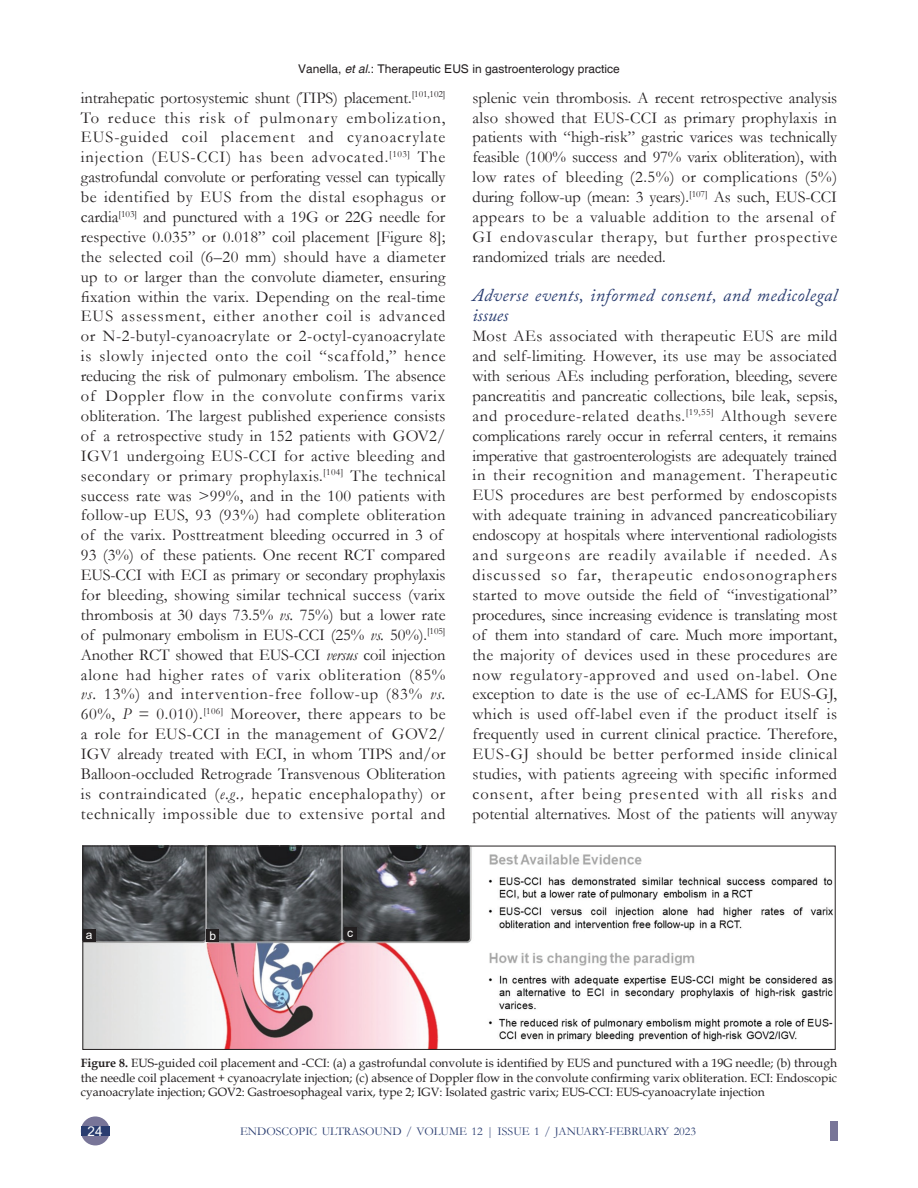
<style>
.page{position:relative;width:918px;height:1188px;background:#fff}
.page>*{position:absolute;margin:0;border:0;box-sizing:border-box;transform-origin:0 0}
.t1{font:italic 18px/20px "Adobe Caslon Pro";letter-spacing:.02em;color:#2a3d70}
.TX{font:16.5px/20px "Garamond";letter-spacing:.015em;color:#231f20}
.t2{font:13.5px "Arial";color:#fff}
.FGC{font:12px/14.4px "Book Antiqua";color:#231f20;text-align:justify}
.t3{font:12px "Garamond";color:#2a3d70}
.t4{font:12px "Helvetica";color:#231f20}
.LABEL{font:12px "Arial";color:#fff}
.s1{font-style:italic}
.s2{font-weight:700}
</style>
<div class="page">
<div style="left:81px;top:1116px;width:29px;height:29px;background:#787598;border-radius:50%"></div>
<div style="left:81px;top:1126px;width:28px;height:10px;background:#2a3d70"></div>
<div style="left:830px;top:1122px;width:7px;height:19px;background:#787598"></div>
<img style="left:85px;top:848px;width:748px;height:200px">
<div style="left:83px;top:846px;width:752px;height:204px;border:1px solid #231f20"></div>
<div style="left:344px;top:927px;width:13px;height:13px;background:#231f20"></div>
<div style="left:206px;top:929px;width:13px;height:13px;background:#231f20"></div>
<div style="left:83px;top:929px;width:12px;height:13px;background:#231f20"></div>
<p class="t4" style="left:298px;top:62px;width:323px">Vanella, <span class="s1">et al</span>.: Therapeutic EUS in gastroenterology practice</p>
<p class="TX" style="left:81px;top:87px;width:366px">intrahepatic portosystemic shunt (TIPS) placement.<sup>[101,102] </sup>To reduce this risk of pulmonary embolization, EUS‑guided coil placement and cyanoacrylate injection (EUS‑CCI) has been advocated.<sup>[103]</sup> The gastrofundal convolute or perforating vessel can typically be identified by EUS from the distal esophagus or cardia<sup>[103]</sup> and punctured with a 19G or 22G needle for respective 0.035” or 0.018” coil placement [Figure 8]; the selected coil (6–20 mm) should have a diameter up to or larger than the convolute diameter, ensuring fixation within the varix. Depending on the real‑time EUS assessment, either another coil is advanced or N‑2‑butyl‑cyanoacrylate or 2‑octyl‑cyanoacrylate is slowly injected onto the coil “scaffold,” hence reducing the risk of pulmonary embolism. The absence of Doppler flow in the convolute confirms varix obliteration. The largest published experience consists of a retrospective study in 152 patients with GOV2/ IGV1 undergoing EUS‑CCI for active bleeding and secondary or primary prophylaxis.<sup>[104]</sup> The technical success rate was &gt;99%, and in the 100 patients with follow‑up EUS, 93 (93%) had complete obliteration of the varix. Posttreatment bleeding occurred in 3 of 93 (3%) of these patients. One recent RCT compared EUS‑CCI with ECI as primary or secondary prophylaxis for bleeding, showing similar technical success (varix thrombosis at 30 days 73.5% <span class="s1">vs.</span> 75%) but a lower rate of pulmonary embolism in EUS‑CCI (25% <span class="s1">vs.</span> 50%).<sup>[105] </sup>Another RCT showed that EUS‑CCI <span class="s1">versus</span> coil injection alone had higher rates of varix obliteration (85% <span class="s1">vs.</span> 13%) and intervention‑free follow‑up (83% <span class="s1">vs.<br></span>60%, <span class="s1">P</span> = 0.010).<sup>[106]</sup> Moreover, there appears to be a role for EUS‑CCI in the management of GOV2/ IGV already treated with ECI, in whom TIPS and/or Balloon-occluded Retrograde Transvenous Obliteration is contraindicated (<span class="s1">e.g.,</span> hepatic encephalopathy) or technically impossible due to extensive portal and</p>
<p class="TX" style="left:472px;top:87px;width:366px">splenic vein thrombosis. A recent retrospective analysis also showed that EUS‑CCI as primary prophylaxis in patients with “high‑risk” gastric varices was technically feasible (100% success and 97% varix obliteration), with low rates of bleeding (2.5%) or complications (5%) during follow‑up (mean: 3 years).<sup>[107]</sup> As such, EUS‑CCI appears to be a valuable addition to the arsenal of GI endovascular therapy, but further prospective randomized trials are needed.</p>
<h2 class="t1" style="left:472px;top:285px;width:366px">Adverse events, informed consent, and medicolegal issues</h2>
<p class="TX" style="left:472px;top:326px;width:366px;text-align:justify">Most AEs associated with therapeutic EUS are mild and self‑limiting. However, its use may be associated with serious AEs including perforation, bleeding, severe pancreatitis and pancreatic collections, bile leak, sepsis, and procedure‑related deaths.<sup>[19,55]</sup> Although severe complications rarely occur in referral centers, it remains imperative that gastroenterologists are adequately trained in their recognition and management. Therapeutic EUS procedures are best performed by endoscopists with adequate training in advanced pancreaticobiliary endoscopy at hospitals where interventional radiologists and surgeons are readily available if needed. As discussed so far, therapeutic endosonographers started to move outside the field of “investigational” procedures, since increasing evidence is translating most of them into standard of care. Much more important, the majority of devices used in these procedures are now regulatory‑approved and used on‑label. One exception to date is the use of ec‑LAMS for EUS‑GJ, which is used off‑label even if the product itself is frequently used in current clinical practice. Therefore, EUS‑GJ should be better performed inside clinical studies, with patients agreeing with specific informed consent, after being presented with all risks and potential alternatives. Most of the patients will anyway</p>
<p class="LABEL" style="left:86px;top:926px;width:8px">a</p>
<p class="LABEL" style="left:209px;top:927px;width:8px">b</p>
<p class="LABEL" style="left:347px;top:924px;width:7px">c</p>
<p class="FGC" style="left:81px;top:1056px;width:758px"><span class="s2">Figure 8.</span> EUS‑guided coil placement and ‑CCI: (a) a gastrofundal convolute is identified by EUS and punctured with a 19G needle; (b) through the needle coil placement + cyanoacrylate injection; (c) absence of Doppler flow in the convolute confirming varix obliteration. ECI: Endoscopic cyanoacrylate injection; GOV2: Gastroesophageal varix, type 2; IGV: Isolated gastric varix; EUS‑CCI: EUS‑cyanoacrylate injection</p>
<p class="t2" style="left:88px;top:1122px;width:17px">24</p>
<p class="t3" style="left:240px;top:1123px;width:458px">ENDOSCOPIC ULTRASOUND / VOLUME 12 | ISSUE 1 / JANUARY-FEBRUARY 2023</p>
</div>
